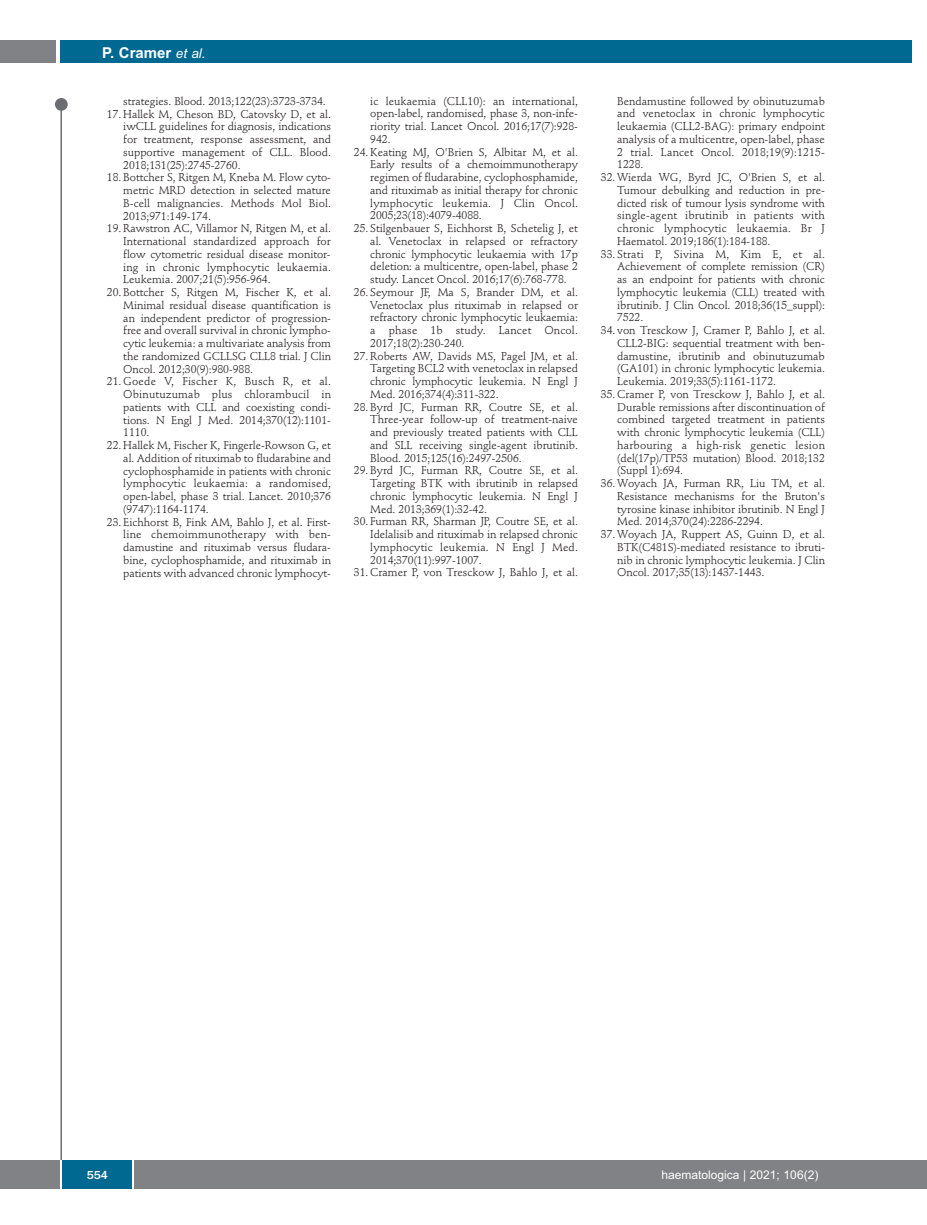
<style>
.page{position:relative;width:927px;height:1225px;background:#fff}
.page>*{position:absolute;margin:0;border:0;box-sizing:border-box;transform-origin:0 0}
.t1{font:700 15px "Arial";color:#fff}
.t2{font:12px "Arial";color:#fff}
.t3{font:500 12px "Franklin Gothic";color:#fff}
.t4{font:11.25px/12.8px "Stempel Schneidler";letter-spacing:-.005em;color:#231f20;text-align:justify}
.s1{font-weight:400;font-style:italic;font-size:13.5px}
</style>
<div class="page">
<div style="left:911px;top:1160px;width:16px;height:28px;background:#808285"></div>
<div style="left:55px;top:98px;width:13px;height:13px;background:#6c6d70;border-radius:50%"></div>
<hr style="left:60px;top:101px;width:2px;height:1061px;background:#6c6d70">
<div style="left:60px;top:40px;width:852px;height:22px;background:#006991"></div>
<div style="left:0;top:40px;width:56px;height:22px;background:#808285"></div>
<div style="left:0;top:1160px;width:911px;height:28px;background:#808285"></div>
<div style="left:62px;top:1160px;width:71px;height:28px;background:#006991"></div>
<hr style="left:60px;top:1160px;width:2px;height:28px;background:#fff">
<svg style="left:133px;top:1160px;width:1px;height:28px"></svg>
<h1 class="t1" style="left:102px;top:44px;width:105px">P. Cramer <span class="s1">et al.</span></h1>
<p class="t4" style="left:123px;top:96px;width:204px">strategies. Blood. 2013;122(23):3723-3734.</p>
<p class="t4" style="left:123px;top:108px;width:209px;text-indent:-16px">17. Hallek M, Cheson BD, Catovsky D, et al. iwCLL guidelines for diagnosis, indications for treatment, response assessment, and supportive management of CLL. Blood.<br>2018;131(25):2745-2760.</p>
<p class="t4" style="left:123px;top:172px;width:209px;text-indent:-16px">18. Bottcher S, Ritgen M, Kneba M. Flow cyto&shy;metric MRD detection in selected mature B-cell malignancies. Methods Mol Biol.<br>2013;971:149-174.</p>
<p class="t4" style="left:123px;top:223px;width:209px;text-indent:-16px">19. Rawstron AC, Villamor N, Ritgen M, et al.<br>International standardized approach for flow cytometric residual disease monitor&shy;ing in chronic lymphocytic leukaemia.<br>Leukemia. 2007;21(5):956-964.</p>
<p class="t4" style="left:123px;top:287px;width:209px;text-indent:-16px">20. Bottcher S, Ritgen M, Fischer K, et al.<br>Minimal residual disease quantification is an independent predictor of progression&shy;free and overall survival in chronic lympho&shy;cytic leukemia: a multivariate analysis from the randomized GCLLSG CLL8 trial. J Clin Oncol. 2012;30(9):980-988.</p>
<p class="t4" style="left:123px;top:376px;width:209px;text-indent:-16px">21. Goede V, Fischer K, Busch R, et al.<br>Obinutuzumab plus chlorambucil in patients with CLL and coexisting condi&shy;tions. N Engl J Med. 2014;370(12):1101- 1110.</p>
<p class="t4" style="left:123px;top:440px;width:209px;text-indent:-16px">22. Hallek M, Fischer K, Fingerle-Rowson G, et al. Addition of rituximab to fludarabine and cyclophosphamide in patients with chronic lymphocytic leukaemia: a randomised, open-label, phase 3 trial. Lancet. 2010;376 (9747):1164-1174.</p>
<p class="t4" style="left:123px;top:516px;width:209px;text-indent:-16px">23. Eichhorst B, Fink AM, Bahlo J, et al. First&shy;line chemoimmunotherapy with ben&shy;damustine and rituximab versus fludara&shy;bine, cyclophosphamide, and rituximab in patients with advanced chronic lymphocyt-</p>
<p class="t4" style="left:370px;top:96px;width:209px">ic leukaemia (CLL10): an international, open-label, randomised, phase 3, non-infe&shy;riority trial. Lancet Oncol. 2016;17(7):928- 942.</p>
<p class="t4" style="left:370px;top:147px;width:209px;text-indent:-16px">24. Keating MJ, O'Brien S, Albitar M, et al.<br>Early results of a chemoimmunotherapy regimen of fludarabine, cyclophosphamide, and rituximab as initial therapy for chronic lymphocytic leukemia. J Clin Oncol.<br>2005;23(18):4079-4088.</p>
<p class="t4" style="left:370px;top:223px;width:209px;text-indent:-16px">25. Stilgenbauer S, Eichhorst B, Schetelig J, et al. Venetoclax in relapsed or refractory chronic lymphocytic leukaemia with 17p deletion: a multicentre, open-label, phase 2 study. Lancet Oncol. 2016;17(6):768-778.</p>
<p class="t4" style="left:370px;top:287px;width:209px;text-indent:-16px">26. Seymour JF, Ma S, Brander DM, et al.<br>Venetoclax plus rituximab in relapsed or refractory chronic lymphocytic leukaemia: a phase 1b study. Lancet Oncol.<br>2017;18(2):230-240.</p>
<p class="t4" style="left:370px;top:350px;width:209px;text-indent:-16px">27. Roberts AW, Davids MS, Pagel JM, et al.<br>Targeting BCL2 with venetoclax in relapsed chronic lymphocytic leukemia. N Engl J Med. 2016;374(4):311-322.</p>
<p class="t4" style="left:370px;top:401px;width:209px;text-indent:-16px">28. Byrd JC, Furman RR, Coutre SE, et al.<br>Three-year follow-up of treatment-naive and previously treated patients with CLL and SLL receiving single-agent ibrutinib.<br>Blood. 2015;125(16):2497-2506.</p>
<p class="t4" style="left:370px;top:465px;width:209px;text-indent:-16px">29. Byrd JC, Furman RR, Coutre SE, et al.<br>Targeting BTK with ibrutinib in relapsed chronic lymphocytic leukemia. N Engl J Med. 2013;369(1):32-42.</p>
<p class="t4" style="left:370px;top:516px;width:209px;text-indent:-16px">30. Furman RR, Sharman JP, Coutre SE, et al.<br>Idelalisib and rituximab in relapsed chronic lymphocytic leukemia. N Engl J Med.<br>2014;370(11):997-1007.</p>
<p class="t4" style="left:354px;top:567px;width:226px">31. Cramer P, von Tresckow J, Bahlo J, et al.</p>
<p class="t4" style="left:617px;top:95px;width:209px">Bendamustine followed by obinutuzumab and venetoclax in chronic lymphocytic leukaemia (CLL2-BAG): primary endpoint analysis of a multicentre, open-label, phase 2 trial. Lancet Oncol. 2018;19(9):1215- 1228.</p>
<p class="t4" style="left:617px;top:172px;width:209px;text-indent:-16px">32. Wierda WG, Byrd JC, O'Brien S, et al.<br>Tumour debulking and reduction in pre&shy;dicted risk of tumour lysis syndrome with single-agent ibrutinib in patients with chronic lymphocytic leukaemia. Br J Haematol. 2019;186(1):184-188.</p>
<p class="t4" style="left:617px;top:248px;width:209px;text-indent:-16px">33. Strati P, Sivina M, Kim E, et al.<br>Achievement of complete remission (CR) as an endpoint for patients with chronic lymphocytic leukemia (CLL) treated with ibrutinib. J Clin Oncol. 2018;36(15_suppl):<br>7522.</p>
<p class="t4" style="left:617px;top:325px;width:209px;text-indent:-16px">34. von Tresckow J, Cramer P, Bahlo J, et al.<br>CLL2-BIG: sequential treatment with ben&shy;damustine, ibrutinib and obinutuzumab (GA101) in chronic lymphocytic leukemia.<br>Leukemia. 2019;33(5):1161-1172.</p>
<p class="t4" style="left:617px;top:389px;width:209px;text-indent:-16px">35. Cramer P, von Tresckow J, Bahlo J, et al.<br>Durable remissions after discontinuation of combined targeted treatment in patients with chronic lymphocytic leukemia (CLL) harbouring a high-risk genetic lesion (del(17p)/TP53 mutation) Blood. 2018;132 (Suppl 1):694.</p>
<p class="t4" style="left:617px;top:478px;width:209px;text-indent:-16px">36. Woyach JA, Furman RR, Liu TM, et al.<br>Resistance mechanisms for the Bruton's tyrosine kinase inhibitor ibrutinib. N Engl J Med. 2014;370(24):2286-2294.</p>
<p class="t4" style="left:617px;top:529px;width:209px;text-indent:-16px">37. Woyach JA, Ruppert AS, Guinn D, et al.<br>BTK(C481S)-mediated resistance to ibruti&shy;nib in chronic lymphocytic leukemia. J Clin Oncol. 2017;35(13):1437-1443.</p>
<p class="t3" style="left:87px;top:1167px;width:23px">554</p>
<p class="t2" style="left:661px;top:1167px;width:158px">haematologica | 2021; 106(2)</p>
</div>
